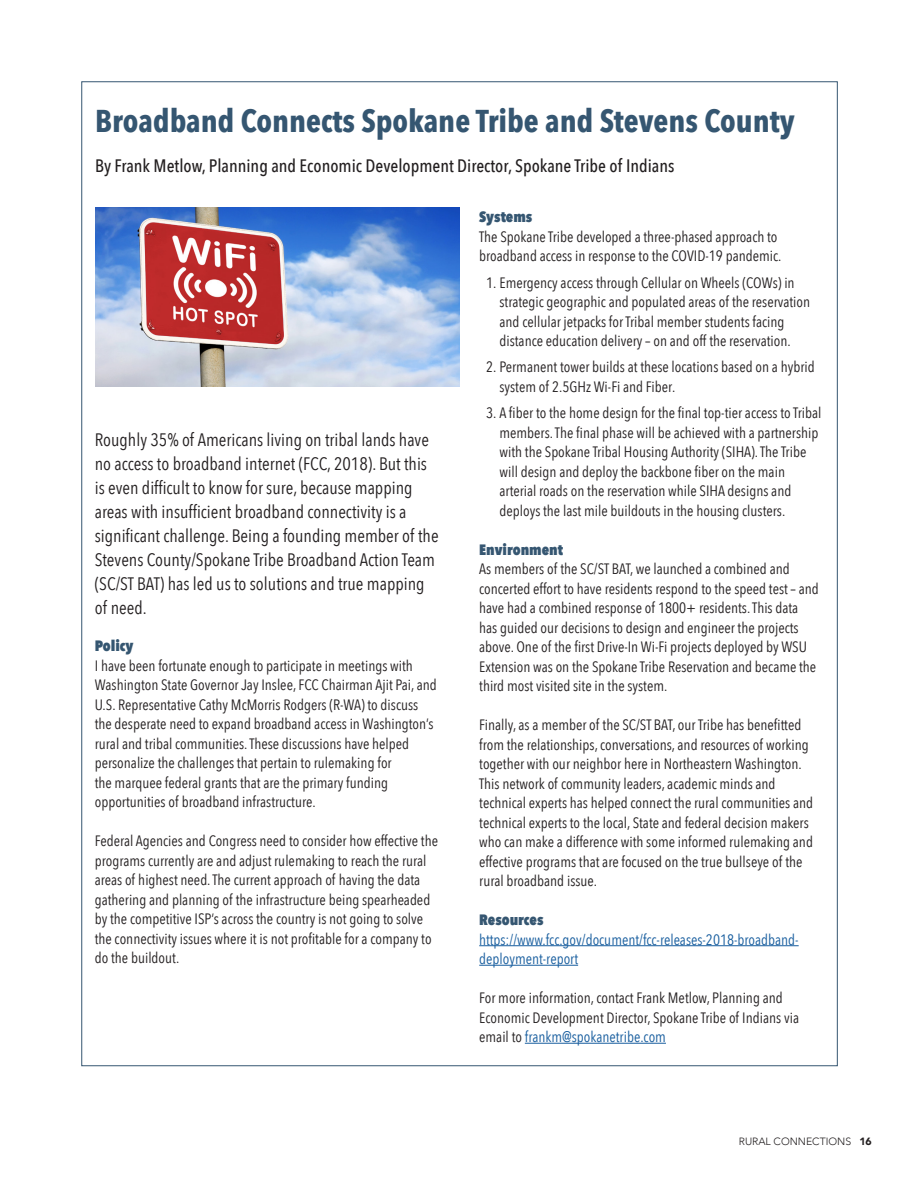
<style>
.page{position:relative;width:918px;height:1188px;background:#fff}
.page>*{position:absolute;margin:0;border:0;box-sizing:border-box;transform-origin:0 0}
.t1{font:700 31.5px "Avenir Next Condensed";color:#355671}
.t2{font:18px/24px "Avenir Next Condensed";color:#231f20}
.t3{font:500 18px "Avenir Next Condensed";color:#231f20}
.t4{font:15px/19.5px "Avenir Next Condensed";color:#231f20}
.t5{font:15px/19.5px "Avenir Next Condensed";color:#175d9e}
.t6{font:800 15px "Avenir Next Condensed";color:#355671}
.t7{font:300 10.5px "Avenir";color:#231f20}
.s1{color:#175d9e}
.s2{font-weight:900}
</style>
<div class="page">
<hr style="left:479px;top:945px;width:320px;height:1px;background:#175d9e">
<hr style="left:479px;top:965px;width:99px;height:1px;background:#175d9e">
<hr style="left:525px;top:1043px;width:141px;height:1px;background:#175d9e">
<img style="left:95px;top:207px;width:365px;height:180px">
<p class="t1" style="left:95px;top:102px;width:701px">Broadband Connects Spokane Tribe and Stevens County</p>
<p class="t3" style="left:95px;top:154px;width:581px">By Frank Metlow, Planning and Economic Development Director, Spokane Tribe of Indians</p>
<p class="t2" style="left:95px;top:427px;width:345px">Roughly 35% of Americans living on tribal lands have no access to broadband internet (FCC, 2018). But this is even difficult to know for sure, because mapping areas with insufficient broadband connectivity is a significant challenge. Being a founding member of the Stevens County/Spokane Tribe Broadband Action Team (SC/ST BAT) has led us to solutions and true mapping of need.</p>
<p class="t6" style="left:95px;top:637px;width:40px">Policy</p>
<p class="t4" style="left:95px;top:655px;width:344px">I have been fortunate enough to participate in meetings with Washington State Governor Jay Inslee, FCC Chairman Ajit Pai, and U.S. Representative Cathy McMorris Rodgers (R-WA) to discuss the desperate need to expand broadband access in Washington’s rural and tribal communities. These discussions have helped personalize the challenges that pertain to rulemaking for<br>the marquee federal grants that are the primary funding opportunities of broadband infrastructure.</p>
<p class="t4" style="left:95px;top:831px;width:345px">Federal Agencies and Congress need to consider how effective the programs currently are and adjust rulemaking to reach the rural areas of highest need. The current approach of having the data gathering and planning of the infrastructure being spearheaded by the competitive ISP’s across the country is not going to solve the connectivity issues where it is not profitable for a company to do the buildout.</p>
<p class="t6" style="left:479px;top:208px;width:55px">Systems</p>
<p class="t4" style="left:479px;top:226px;width:304px">The Spokane Tribe developed a three-phased approach to broadband access in response to the COVID-19 pandemic.</p>
<p class="t4" style="left:500px;top:272px;width:312px;text-indent:-14px">1. Emergency access through Cellular on Wheels (COWs) in strategic geographic and populated areas of the reservation and cellular jetpacks for Tribal member students facing distance education delivery – on and off the reservation.</p>
<p class="t4" style="left:500px;top:357px;width:317px;text-indent:-14px">2. Permanent tower builds at these locations based on a hybrid system of 2.5GHz Wi-Fi and Fiber.</p>
<p class="t4" style="left:500px;top:402px;width:323px;text-indent:-14px">3. A fiber to the home design for the final top-tier access to Tribal members. The final phase will be achieved with a partnership with the Spokane Tribal Housing Authority (SIHA). The Tribe will design and deploy the backbone fiber on the main arterial roads on the reservation while SIHA designs and deploys the last mile buildouts in the housing clusters.</p>
<p class="t6" style="left:479px;top:540px;width:85px">Environment</p>
<p class="t4" style="left:479px;top:558px;width:341px">As members of the SC/ST BAT, we launched a combined and concerted effort to have residents respond to the speed test – and have had a combined response of 1800+ residents. This data has guided our decisions to design and engineer the projects above. One of the first Drive-In Wi-Fi projects deployed by WSU Extension was on the Spokane Tribe Reservation and became the third most visited site in the system.</p>
<p class="t4" style="left:479px;top:714px;width:335px">Finally, as a member of the SC/ST BAT, our Tribe has benefitted from the relationships, conversations, and resources of working together with our neighbor here in Northeastern Washington.<br>This network of community leaders, academic minds and technical experts has helped connect the rural communities and technical experts to the local, State and federal decision makers who can make a difference with some informed rulemaking and effective programs that are focused on the true bullseye of the rural broadband issue.</p>
<p class="t6" style="left:479px;top:910px;width:66px">Resources</p>
<p class="t5" style="left:479px;top:929px;width:321px">https://www.fcc.gov/document/fcc-releases-2018-broadband&shy;deployment-report</p>
<p class="t4" style="left:479px;top:987px;width:321px">For more information, contact Frank Metlow, Planning and<br>Economic Development Director, Spokane Tribe of Indians via email to <span class="s1">frankm@spokanetribe.com</span></p>
<p class="t7" style="left:739px;top:1135px;width:135px">RURAL CONNECTIONS <span class="s2">16</span></p>
</div>
